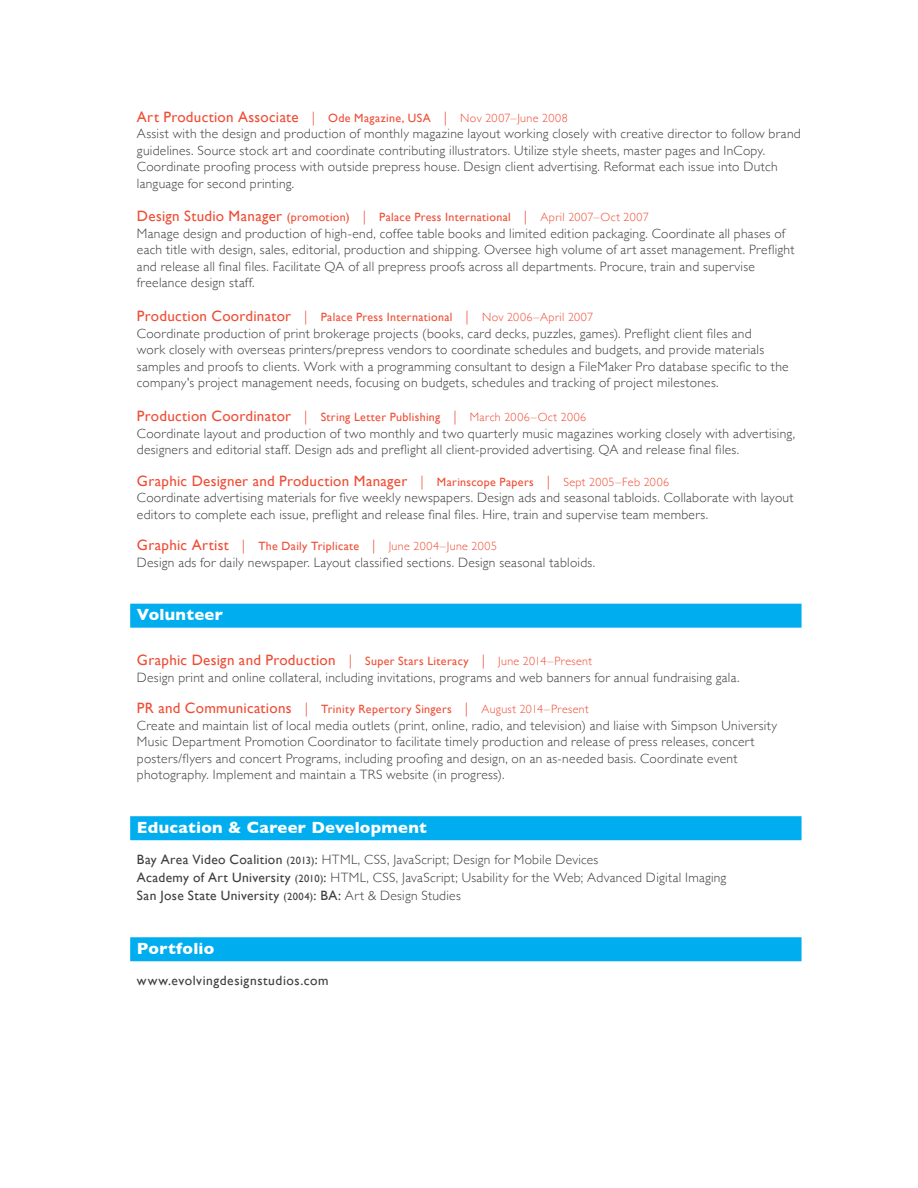
<style>
.page{position:relative;width:918px;height:1188px;background:#fff}
.page>*{position:absolute;margin:0;border:0;box-sizing:border-box;transform-origin:0 0}
.head{font:700 16.5px "Gill Sans";letter-spacing:.02em;color:#fff}
.body{font:15px "Gill Sans";letter-spacing:.02em;color:#ef4d35}
.body-2{font:300 13.5px/16.5px "Gill Sans";letter-spacing:.02em;color:#3e3e3f}
.head-2{font:300 13.5px "Gill Sans";letter-spacing:.02em;color:#3e3e3f}
.head-3{font:13.5px "Gill Sans";letter-spacing:.04em;color:#3e3e3f}
.body-3{font:12px "Gill Sans";letter-spacing:.025em;color:#ef4d35}
.s1{font-weight:300}
.s2{font-size:12px}
.s3{font-weight:300;font-size:12px}
.s4{font-size:15px}
.s5{font-weight:300;font-size:15px}
.s6{font-weight:400}
.s7{font-weight:400;font-size:10.5px}
.s8{font-size:10.5px}
</style>
<div class="page">
<div style="left:130px;top:604px;width:672px;height:24px;background:#00aeef"></div>
<div style="left:130px;top:816px;width:672px;height:24px;background:#00aeef"></div>
<div style="left:130px;top:937px;width:672px;height:24px;background:#00aeef"></div>
<p class="body" style="left:137px;top:108px;width:432px">Art Production Associate <span class="s1">|</span> <span class="s2">Ode Magazine, USA</span> <span class="s1">|</span> <span class="s3">Nov 2007–June 2008</span></p>
<p class="body-2" style="left:137px;top:125px;width:665px">Assist with the design and production of monthly magazine layout working closely with creative director to follow brand guidelines. Source stock art and coordinate contributing illustrators. Utilize style sheets, master pages and InCopy.<br>Coordinate proofing process with outside prepress house. Design client advertising. Reformat each issue into Dutch language for second printing.</p>
<p class="body-3" style="left:137px;top:210px;width:513px"><span class="s4">Design Studio Manager</span> (promotion) <span class="s5">|</span> Palace Press International <span class="s5">|</span> <span class="s1">April 2007–Oct 2007</span></p>
<p class="body-2" style="left:137px;top:225px;width:659px">Manage design and production of high-end, coffee table books and limited edition packaging. Coordinate all phases of each title with design, sales, editorial, production and shipping. Oversee high volume of art asset management. Preflight and release all final files. Facilitate QA of all prepress proofs across all departments. Procure, train and supervise freelance design staff.</p>
<p class="body-3" style="left:137px;top:310px;width:458px"><span class="s4">Production Coordinator</span> <span class="s5">|</span> Palace Press International <span class="s5">|</span> <span class="s1">Nov 2006–April 2007</span></p>
<p class="body-2" style="left:137px;top:325px;width:653px">Coordinate production of print brokerage projects (books, card decks, puzzles, games). Preflight client files and<br>work closely with overseas printers/prepress vendors to coordinate schedules and budgets, and provide materials samples and proofs to clients. Work with a programming consultant to design a FileMaker Pro database specific to the company's project management needs, focusing on budgets, schedules and tracking of project milestones.</p>
<p class="body-3" style="left:137px;top:410px;width:451px"><span class="s4">Production Coordinator</span> <span class="s5">|</span> String Letter Publishing <span class="s5">|</span> <span class="s1">March 2006–Oct 2006</span></p>
<p class="body-2" style="left:137px;top:425px;width:660px">Coordinate layout and production of two monthly and two quarterly music magazines working closely with advertising, designers and editorial staff. Design ads and preflight all client-provided advertising. QA and release final files.</p>
<p class="body" style="left:137px;top:472px;width:534px">Graphic Designer and Production Manager <span class="s1">|</span> <span class="s2">Marinscope Papers</span> <span class="s1">|</span> <span class="s3">Sept 2005–Feb 2006</span></p>
<p class="body-2" style="left:137px;top:489px;width:658px">Coordinate advertising materials for five weekly newspapers. Design ads and seasonal tabloids. Collaborate with layout editors to complete each issue, preflight and release final files. Hire, train and supervise team members.</p>
<p class="body-3" style="left:137px;top:539px;width:362px"><span class="s4">Graphic Artist</span> <span class="s5">|</span> The Daily Triplicate <span class="s5">|</span> <span class="s1">June 2004–June 2005</span></p>
<p class="body-2" style="left:137px;top:554px;width:460px">Design ads for daily newspaper. Layout classified sections. Design seasonal tabloids.</p>
<p class="head" style="left:137px;top:602px;width:88px">Volunteer</p>
<p class="body" style="left:137px;top:651px;width:457px">Graphic Design and Production <span class="s1">|</span> <span class="s2">Super Stars Literacy</span> <span class="s1">|</span> <span class="s3">June 2014–Present</span></p>
<p class="body-2" style="left:137px;top:669px;width:604px">Design print and online collateral, including invitations, programs and web banners for annual fundraising gala.</p>
<p class="body-3" style="left:137px;top:702px;width:453px"><span class="s4">PR and Communications</span> <span class="s5">|</span> Trinity Repertory Singers <span class="s5">|</span> <span class="s1">August 2014–Present</span></p>
<p class="body-2" style="left:137px;top:717px;width:642px">Create and maintain list of local media outlets (print, online, radio, and television) and liaise with Simpson University Music Department Promotion Coordinator to facilitate timely production and release of press releases, concert posters/flyers and concert Programs, including proofing and design, on an as-needed basis. Coordinate event photography. Implement and maintain a TRS website (in progress).</p>
<p class="head" style="left:137px;top:814px;width:292px">Education &amp; Career Development</p>
<p class="head-2" style="left:137px;top:849px;width:463px"><span class="s6">Bay Area Video Coalition</span> <span class="s7">(2013)</span><span class="s6">:</span> HTML, CSS, JavaScript; Design for Mobile Devices</p>
<p class="head-2" style="left:137px;top:867px;width:591px"><span class="s6">Academy of Art University</span> <span class="s7">(2010)</span><span class="s6">:</span> HTML, CSS, JavaScript; Usability for the Web; Advanced Digital Imaging</p>
<p class="head-3" style="left:137px;top:888px;width:325px">San Jose State University <span class="s8">(2004)</span>: BA: <span class="s1">Art &amp; Design Studies</span></p>
<p class="head" style="left:137px;top:935px;width:79px">Portfolio</p>
<p class="head-3" style="left:137px;top:973px;width:193px">www.evolvingdesignstudios.com</p>
</div>
